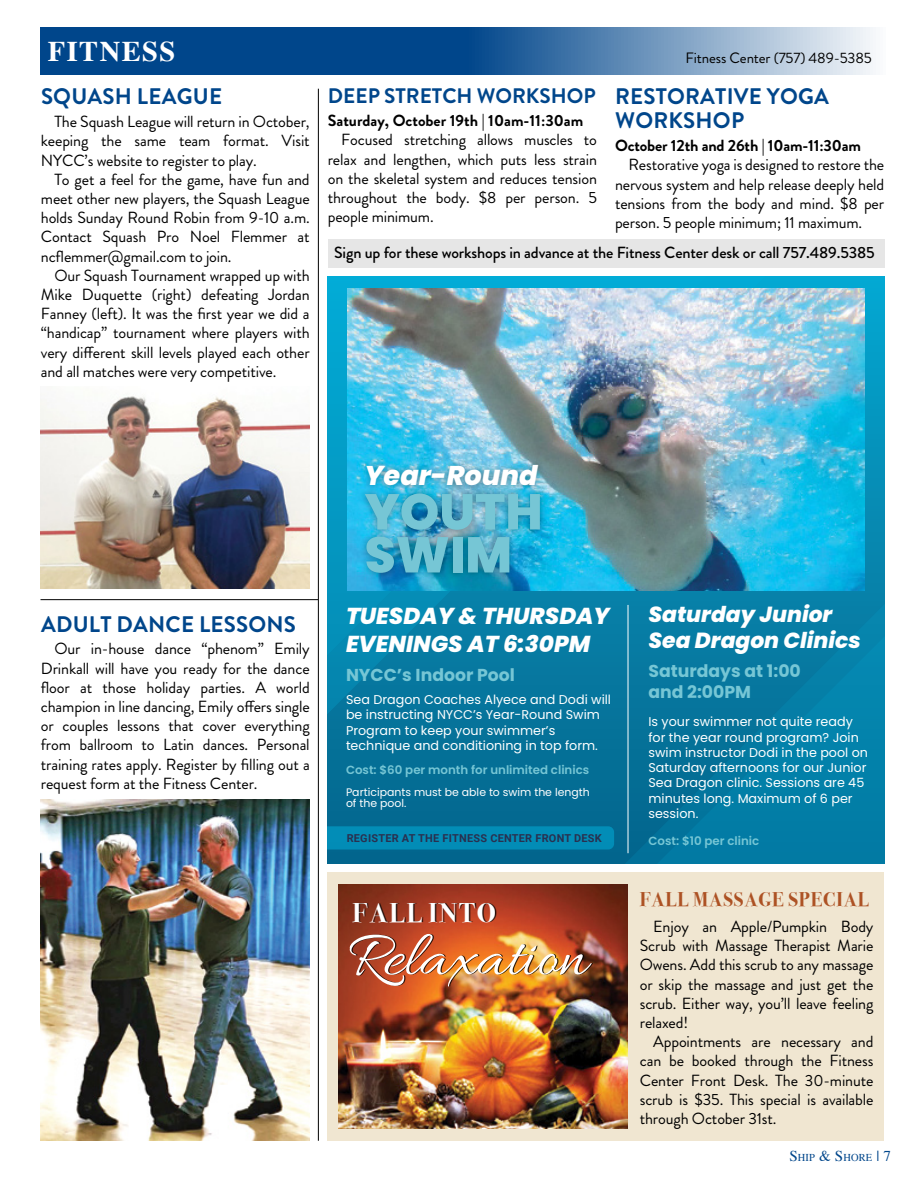
<style>
.page{position:relative;width:918px;height:1188px;background:#fff}
.page>*{position:absolute;margin:0;border:0;box-sizing:border-box;transform-origin:0 0}
.t1{font:66px "Allura";color:#fff}
.t2{font:800 50.25px/43px "Poppins";color:#76c6d5}
.t3{font:700 28.5px "Times";letter-spacing:.05em;color:#fff}
.t4{font:italic 800 27.15px "Poppins";color:#fff}
.t5{font:700 27px "Bodoni Svty Two ITCTT";letter-spacing:.07em;color:#fff}
.t6{font:italic 800 23.1px/27.6px "Poppins";color:#fff}
.t7{font:700 22.5px/24px "Brandon Grotesque";letter-spacing:.01em;color:#00468b}
.t8{font:italic 800 21.75px/26.2px "Poppins";color:#fff}
.t9{font:700 21px "Brandon Grotesque";color:#00468b}
.t10{font:700 19.8px "Bodoni Svty Two ITCTT";letter-spacing:.04em;color:#ad5224}
.t11{font:700 17.25px/20.7px "Poppins";color:#76c6d5}
.t12{font:16.2px/19.2px "Brandon Grotesque";letter-spacing:-.01em;color:#000;text-align:justify}
.t13{font:500 16.2px "Brandon Grotesque";letter-spacing:-.01em;color:#000}
.t14{font:700 16.2px "Brandon Grotesque";color:#000}
.t15{font:15px "Brandon Grotesque";letter-spacing:-.01em;color:#000}
.t16{font:12.75px/15.3px "Poppins";color:#fff}
.t17{font:600 11.85px "Poppins";color:#76c6d5}
.t18{font:10.95px/11.9px "Poppins";color:#fff}
.t19{font:700 10.95px "Roboto";letter-spacing:.025em;color:#29304f}
.t20{font:10.5px "Times";letter-spacing:.015em;color:#00468b}
.s1{font-size:15px}
</style>
<div class="page">
<div style="left:328px;top:873px;width:556px;height:268px;background:#f0e6d1"></div>
<svg style="left:41px;top:27px;width:832px;height:48px;background:#3b70a5"></svg>
<hr style="left:318px;top:89px;width:1px;height:1052px;background:#000">
<img style="left:41px;top:799px;width:269px;height:342px">
<img style="left:40px;top:396px;width:270px;height:193px">
<hr style="left:40px;top:599px;width:278px;height:1px;background:#000">
<svg style="left:596px;top:827px;width:288px;height:37px;background:#0276a0"></svg>
<hr style="left:628px;top:605px;width:1px;height:248px;background:#fff">
<div style="left:328px;top:827px;width:286px;height:23px;background:#028db7"></div>
<svg style="left:328px;top:276px;width:556px;height:551px;background:#0578a0"></svg>
<svg style="left:328px;top:276px;width:437px;height:404px;background:#0687b0"></svg>
<img style="left:348px;top:288px;width:516px;height:303px">
<img style="left:355px;top:452px;width:198px;height:161px">
<img style="left:339px;top:885px;width:289px;height:244px">
<div style="left:328px;top:240px;width:556px;height:28px;background:#e6e6e6"></div>
<h3 class="t3" style="left:48px;top:24px;width:129px">FITNESS</h3>
<p class="t15" style="left:686px;top:48px;width:188px">Fitness Center (757) 489-5385</p>
<h3 class="t7" style="left:41px;top:85px;width:183px">SQUASH LEAGUE</h3>
<p class="t12" style="left:41px;top:112px;width:270px;text-indent:13px">The Squash League will return in October, keeping the same team format. Visit NYCC’s website to register to play.</p>
<p class="t12" style="left:41px;top:170px;width:270px;text-indent:13px">To get a feel for the game, have fun and meet other new players, the Squash League holds Sunday Round Robin from 9-10 a.m.<br>Contact Squash Pro Noel Flemmer at ncflemmer@gmail.com to join.</p>
<p class="t12" style="left:41px;top:266px;width:270px;text-indent:13px">Our Squash Tournament wrapped up with Mike Duquette (right) defeating Jordan Fanney (left). It was the first year we did a “handicap” tournament where players with very different skill levels played each other and all matches were very competitive.</p>
<h3 class="t7" style="left:615px;top:85px;width:215px">RESTORATIVE YOGA<br>WORKSHOP</h3>
<p class="t14" style="left:615px;top:134px;width:248px">October 12th and 26th | 10am-11:30am</p>
<p class="t12" style="left:615px;top:155px;width:271px;text-indent:13px">Restorative yoga is designed to restore the nervous system and help release deeply held tensions from the body and mind. $8 per person. 5 people minimum; 11 maximum.</p>
<p class="t13" style="left:334px;top:242px;width:542px">Sign up for these workshops in advance at the Fitness Center desk or call 757.489.5385</p>
<p class="t9" style="left:328px;top:82px;width:269px">DEEP STRETCH WORKSHOP</p>
<p class="t14" style="left:328px;top:109px;width:257px">Saturday, October 19th | 10am-11:30am</p>
<p class="t12" style="left:328px;top:130px;width:271px;text-indent:13px">Focused stretching allows muscles to relax and lengthen, which puts less strain on the skeletal system and reduces tension throughout the body. $8 per person. 5 people minimum.</p>
<h3 class="t7" style="left:41px;top:612px;width:256px">ADULT DANCE LESSONS</h3>
<p class="t12" style="left:41px;top:640px;width:270px;text-indent:13px">Our in-house dance “phenom” Emily Drinkall will have you ready for the dance floor at those holiday parties. A world champion in line dancing, Emily offers single or couples lessons that cover everything from ballroom to Latin dances. Personal training rates apply. Register by filling out a request form at the Fitness Center.</p>
<h3 class="t4" style="left:365px;top:460px;width:174px">Year-Round</h3>
<h2 class="t2" style="left:365px;top:491px;width:180px">YOUTH<br>SWIM</h2>
<h3 class="t6" style="left:346px;top:602px;width:265px">TUESDAY &amp; THURSDAY<br>EVENINGS AT 6:30PM</h3>
<p class="t11" style="left:346px;top:664px;width:171px">NYCC’s Indoor Pool</p>
<p class="t16" style="left:346px;top:692px;width:267px">Sea Dragon Coaches Alyece and Dodi will be instructing NYCC’s Year-Round Swim Program to keep your swimmer’s technique and conditioning in top form.</p>
<p class="t17" style="left:346px;top:763px;width:245px">Cost: $60 per month for unlimited clinics</p>
<p class="t18" style="left:346px;top:786px;width:245px">Participants must be able to swim the length of the pool.</p>
<h3 class="t8" style="left:648px;top:601px;width:214px">Saturday Junior<br>Sea Dragon Clinics</h3>
<p class="t11" style="left:648px;top:661px;width:154px">Saturdays at 1:00 and 2:00PM</p>
<p class="t16" style="left:648px;top:714px;width:221px">Is your swimmer not quite ready for the year round program? Join swim instructor Dodi in the pool on<br>Saturday afternoons for our Junior<br>Sea Dragon clinic. Sessions are 45 minutes long. Maximum of 6 per session.</p>
<p class="t19" style="left:347px;top:831px;width:257px">REGISTER AT THE FITNESS CENTER FRONT DESK</p>
<p class="t17" style="left:648px;top:834px;width:112px">Cost: $10 per clinic</p>
<h3 class="t5" style="left:352px;top:890px;width:145px">FALL INTO</h3>
<h1 class="t1" style="left:348px;top:920px;width:241px">Relaxation</h1>
<p class="t10" style="left:640px;top:883px;width:231px">FALL MASSAGE SPECIAL</p>
<p class="t12" style="left:640px;top:917px;width:235px;text-indent:13px">Enjoy an Apple/Pumpkin Body Scrub with Massage Therapist Marie Owens. Add this scrub to any massage or skip the massage and just get the scrub. Either way, you’ll leave feeling relaxed!</p>
<p class="t12" style="left:640px;top:1032px;width:235px;text-indent:13px">Appointments are necessary and can be booked through the Fitness Center Front Desk. The 30-minute scrub is $35. This special is available through October 31st.</p>
<p class="t20" style="left:789px;top:1147px;width:103px"><span class="s1">S</span>HIP <span class="s1">&amp; S</span>HORE <span class="s1">| 7</span></p>
</div>
